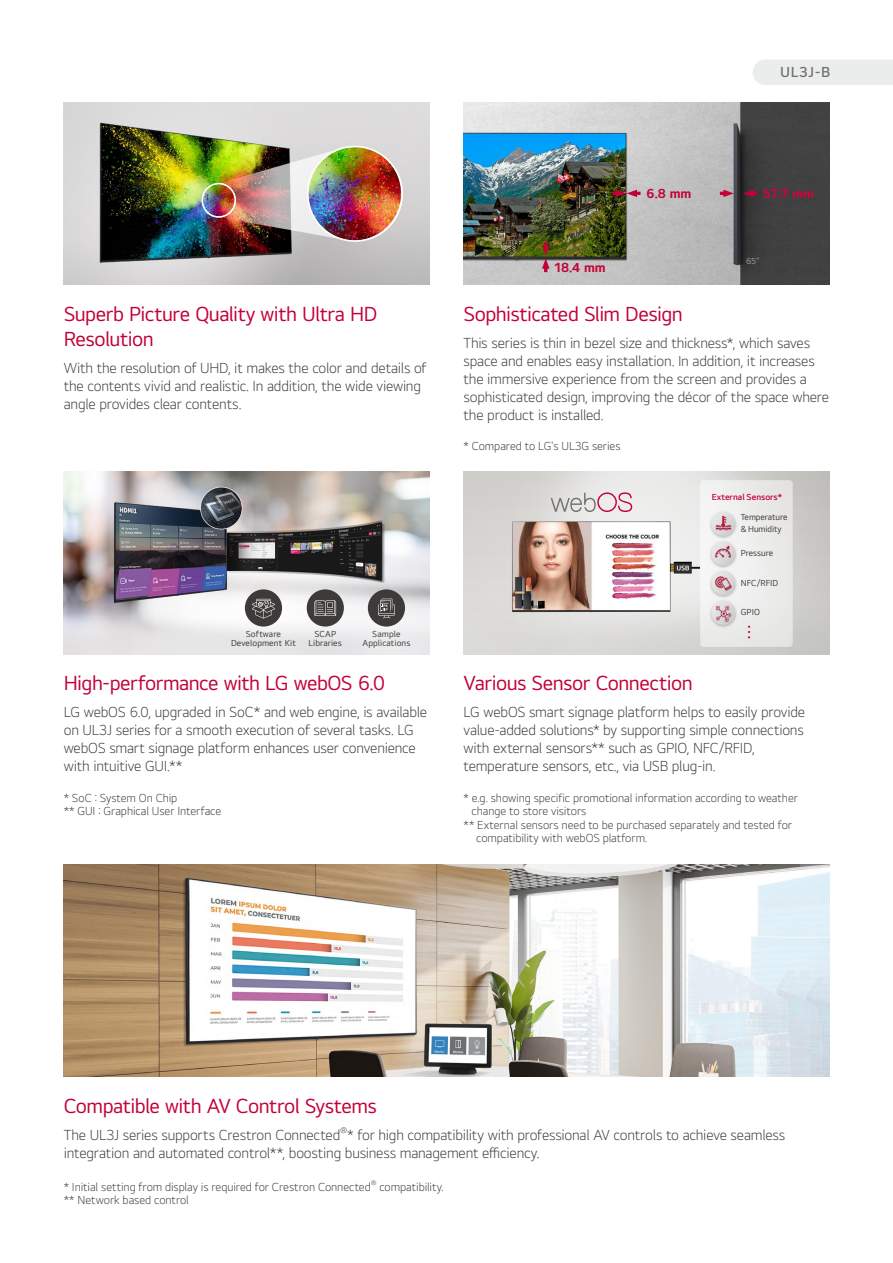
<style>
.page{position:relative;width:893px;height:1263px;background:#fff}
.page>*{position:absolute;margin:0;border:0;box-sizing:border-box;transform-origin:0 0}
.t1{font:21px/25.5px "LGEI Text TTF";letter-spacing:-.025em;color:#c30037}
.t2{font:300 15px/18px "LGEI Text TTF";letter-spacing:-.015em;color:#3e3a39}
.t3{font:600 15px "LGEI Text TTF";color:#727171}
.t4{font:700 13.5px "LGEI Text TTF";color:#c30037}
.t5{font:700 13.5px "LGEI Text TTF";color:#d7003d}
.t6{font:300 12px/13.5px "LGEI Text TTF";letter-spacing:-.005em;color:#3e3a39}
.t7{font:9px/9px "LGEI Text TTF";color:#3e3a39;text-align:center}
.t8{font:600 9px "LGEI Text TTF";color:#c30037}
.t9{font:600 9px "LGEI Text TTF";color:#898989}
.t10{font:300 8.7px "LGEI Text TTF";color:#3e3a39}
.t11{font:300 7.05px "LGEI Text TTF";color:#3e3a39}
</style>
<div class="page">
<div style="left:753px;top:60px;width:140px;height:25px;background:#ebecec"></div>
<img style="left:463px;top:102px;width:366px;height:183px">
<img style="left:64px;top:102px;width:365px;height:183px">
<img style="left:64px;top:471px;width:365px;height:183px">
<div style="left:307px;top:589px;width:37px;height:37px;background:#3e3a39;border-radius:50%"></div>
<svg style="left:314px;top:600px;width:22px;height:16px"></svg>
<div style="left:245px;top:589px;width:37px;height:37px;background:#3e3a39;border-radius:50%"></div>
<svg style="left:252px;top:599px;width:23px;height:19px"></svg>
<div style="left:368px;top:589px;width:37px;height:37px;background:#3e3a39;border-radius:50%"></div>
<svg style="left:378px;top:599px;width:17px;height:19px"></svg>
<div style="left:307px;top:146px;width:96px;height:96px;border:2px solid #fff;border-radius:50%"></div>
<div style="left:202px;top:183px;width:34px;height:35px;border:2px solid #fff;border-radius:50%"></div>
<svg style="left:743px;top:190px;width:14px;height:7px"></svg>
<svg style="left:720px;top:190px;width:14px;height:7px"></svg>
<svg style="left:612px;top:190px;width:28px;height:7px"></svg>
<svg style="left:542px;top:242px;width:7px;height:30px"></svg>
<img style="left:463px;top:471px;width:366px;height:183px">
<svg style="left:551px;top:492px;width:81px;height:20px;background:#d5c2c6"></svg>
<img style="left:64px;top:864px;width:765px;height:213px">
<p class="t3" style="left:780px;top:63px;width:52px">UL3J-B</p>
<h1 class="t1" style="left:64px;top:301px;width:315px">Superb Picture Quality with Ultra HD<br>Resolution</h1>
<p class="t2" style="left:64px;top:359px;width:364px">With the resolution of UHD, it makes the color and details of the contents vivid and realistic. In addition, the wide viewing angle provides clear contents.</p>
<p class="t7" style="left:231px;top:629px;width:66px">Software<br>Development Kit</p>
<p class="t7" style="left:362px;top:629px;width:50px">Sample<br>Applications</p>
<h1 class="t1" style="left:64px;top:670px;width:323px">High-performance with LG webOS 6.0</h1>
<p class="t2" style="left:64px;top:703px;width:365px">LG webOS 6.0, upgraded in SoC* and web engine, is available on UL3J series for a smooth execution of several tasks. LG webOS smart signage platform enhances user convenience with intuitive GUI.**</p>
<p class="t7" style="left:309px;top:629px;width:35px">SCAP<br>Libraries</p>
<p class="t6" style="left:64px;top:791px;width:159px">* SoC : System On Chip<br>** GUI : Graphical User Interface</p>
<p class="t4" style="left:555px;top:259px;width:52px">18.4 mm</p>
<p class="t4" style="left:647px;top:185px;width:46px">6.8 mm</p>
<p class="t5" style="left:763px;top:185px;width:52px">57.7 mm</p>
<p class="t9" style="left:746px;top:255px;width:15px">65”</p>
<h1 class="t1" style="left:463px;top:301px;width:221px">Sophisticated Slim Design</h1>
<p class="t2" style="left:463px;top:334px;width:367px">This series is thin in bezel size and thickness*, which saves space and enables easy installation. In addition, it increases the immersive experience from the screen and provides a sophisticated design, improving the décor of the space where the product is installed.</p>
<p class="t6" style="left:463px;top:439px;width:159px">* Compared to LG's UL3G series</p>
<p class="t8" style="left:712px;top:491px;width:72px">External Sensors*</p>
<p class="t7" style="left:741px;top:511px;width:48px;line-height:12px;text-align:left">Temperature &amp; Humidity</p>
<p class="t7" style="left:741px;top:548px;width:34px">Pressure</p>
<p class="t7" style="left:741px;top:578px;width:39px">NFC/RFID</p>
<p class="t7" style="left:741px;top:608px;width:21px">GPIO</p>
<h1 class="t1" style="left:463px;top:670px;width:231px">Various Sensor Connection</h1>
<p class="t2" style="left:463px;top:703px;width:343px">LG webOS smart signage platform helps to easily provide value-added solutions* by supporting simple connections with external sensors** such as GPIO, NFC/RFID, temperature sensors, etc., via USB plug-in.</p>
<p class="t6" style="left:463px;top:791px;width:336px">* e.g. showing specific promotional information according to weather</p>
<p class="t6" style="left:472px;top:804px;width:116px">change to store visitors</p>
<p class="t6" style="left:463px;top:818px;width:330px">** External sensors need to be purchased separately and tested for</p>
<p class="t6" style="left:476px;top:831px;width:173px">compatibility with webOS platform.</p>
<h1 class="t1" style="left:64px;top:1093px;width:315px">Compatible with AV Control Systems</h1>
<p class="t2" style="left:64px;top:1126px;width:278px">The UL3J series supports Crestron Connected</p>
<p class="t10" style="left:340px;top:1125px;width:9px">®</p>
<p class="t2" style="left:64px;top:1126px;width:723px;text-indent:283px">* for high compatibility with professional AV controls to achieve seamless integration and automated control**, boosting business management efficiency.</p>
<p class="t6" style="left:64px;top:1180px;width:309px">* Initial setting from display is required for Crestron Connected</p>
<p class="t11" style="left:371px;top:1179px;width:7px">®</p>
<p class="t6" style="left:379px;top:1180px;width:66px">compatibility.</p>
<p class="t6" style="left:64px;top:1193px;width:127px">** Network based control</p>
</div>
